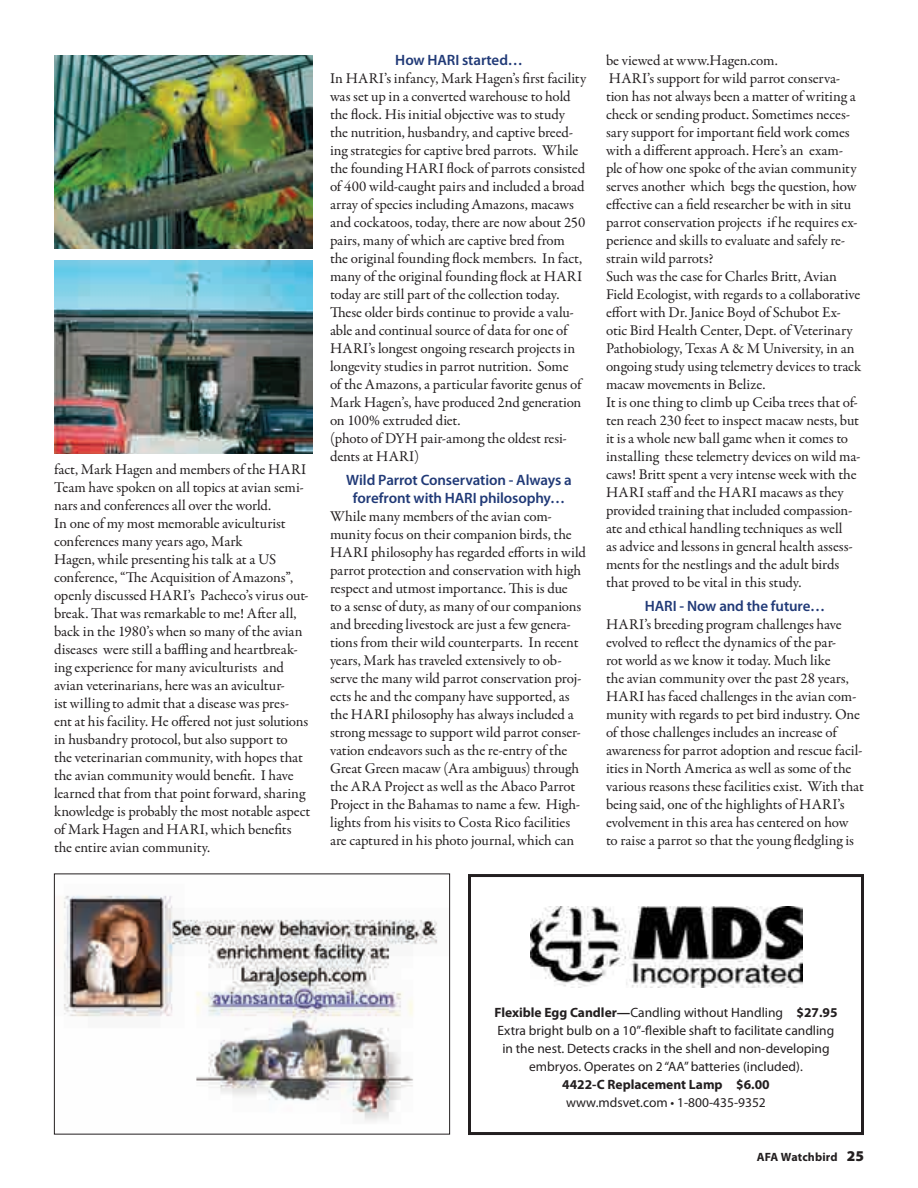
<style>
.page{position:relative;width:918px;height:1188px;background:#fff}
.page>*{position:absolute;margin:0;border:0;box-sizing:border-box;transform-origin:0 0}
.t1{font:15px/18px "Garamond Premr Pro";letter-spacing:-.005em;color:#231f20}
.t2{font:600 15px/18px "Myriad Pro";letter-spacing:-.01em;color:#213a77;text-align:center}
.t3{font:13.5px/18px "Myriad Pro";color:#231f20;text-align:center}
.t4{font:700 13.5px "Myriad Pro";color:#231f20}
.t5{font:700 12px "Myriad Pro";letter-spacing:.01em;color:#231f20}
.s1{font-weight:700}
.s2{font-weight:900;font-size:15px}
</style>
<div class="page">
<img style="left:63px;top:895px;width:375px;height:227px">
<div style="left:54px;top:874px;width:396px;height:261px;border:1px solid #231f20"></div>
<div style="left:468px;top:874px;width:396px;height:261px;border:3px solid #231f20"></div>
<img style="left:530px;top:907px;width:273px;height:81px">
<img style="left:54px;top:55px;width:258px;height:194px">
<img style="left:54px;top:260px;width:258px;height:194px">
<p class="t1" style="left:54px;top:460px;width:258px">fact, Mark Hagen and members of the HARI Team have spoken on all topics at avian semi&shy;nars and conferences all over the world.<br>In one of my most memorable aviculturist conferences many years ago, Mark<br>Hagen, while presenting his talk at a US conference, “The Acquisition of Amazons”, openly discussed HARI’s Pacheco’s virus out&shy;break. That was remarkable to me! After all, back in the 1980’s when so many of the avian diseases were still a baffling and heartbreak&shy;ing experience for many aviculturists and avian veterinarians, here was an avicultur-<br>ist willing to admit that a disease was pres&shy;ent at his facility. He offered not just solutions in husbandry protocol, but also support to<br>the veterinarian community, with hopes that the avian community would benefit. I have learned that from that point forward, sharing knowledge is probably the most notable aspect of Mark Hagen and HARI, which benefits the entire avian community.</p>
<p class="t2" style="left:395px;top:51px;width:129px">How HARI started…</p>
<p class="t1" style="left:330px;top:70px;width:258px">In HARI’s infancy, Mark Hagen’s first facility was set up in a converted warehouse to hold the flock. His initial objective was to study the nutrition, husbandry, and captive breed&shy;ing strategies for captive bred parrots. While the founding HARI flock of parrots consisted of 400 wild-caught pairs and included a broad array of species including Amazons, macaws and cockatoos, today, there are now about 250 pairs, many of which are captive bred from the original founding flock members. In fact, many of the original founding flock at HARI today are still part of the collection today.<br>These older birds continue to provide a valu&shy;able and continual source of data for one of HARI’s longest ongoing research projects in longevity studies in parrot nutrition. Some<br>of the Amazons, a particular favorite genus of Mark Hagen’s, have produced 2nd generation on 100% extruded diet.<br>(photo of DYH pair-among the oldest resi&shy;dents at HARI)</p>
<p class="t2" style="left:346px;top:471px;width:227px">Wild Parrot Conservation - Always a forefront with HARI philosophy…</p>
<p class="t1" style="left:330px;top:508px;width:258px">While many members of the avian com&shy;munity focus on their companion birds, the HARI philosophy has regarded efforts in wild parrot protection and conservation with high respect and utmost importance. This is due<br>to a sense of duty, as many of our companions and breeding livestock are just a few genera&shy;tions from their wild counterparts. In recent years, Mark has traveled extensively to ob&shy;serve the many wild parrot conservation proj&shy;ects he and the company have supported, as the HARI philosophy has always included a strong message to support wild parrot conser&shy;vation endeavors such as the re-entry of the Great Green macaw (Ara ambiguus) through the ARA Project as well as the Abaco Parrot Project in the Bahamas to name a few. High&shy;lights from his visits to Costa Rico facilities are captured in his photo journal, which can</p>
<p class="t1" style="left:606px;top:52px;width:257px">be viewed at www.Hagen.com.<br>HARI’s support for wild parrot conserva&shy;tion has not always been a matter of writing a check or sending product. Sometimes neces&shy;sary support for important field work comes with a different approach. Here’s an exam&shy;ple of how one spoke of the avian community serves another which begs the question, how effective can a field researcher be with in situ parrot conservation projects if he requires ex&shy;perience and skills to evaluate and safely re&shy;strain wild parrots?<br>Such was the case for Charles Britt, Avian Field Ecologist, with regards to a collaborative effort with Dr. Janice Boyd of Schubot Ex&shy;otic Bird Health Center, Dept. of Veterinary Pathobiology, Texas A &amp; M University, in an ongoing study using telemetry devices to track macaw movements in Belize.<br>It is one thing to climb up Ceiba trees that of&shy;ten reach 230 feet to inspect macaw nests, but it is a whole new ball game when it comes to installing these telemetry devices on wild ma&shy;caws! Britt spent a very intense week with the HARI staff and the HARI macaws as they provided training that included compassion&shy;ate and ethical handling techniques as well<br>as advice and lessons in general health assess&shy;ments for the nestlings and the adult birds that proved to be vital in this study.</p>
<p class="t2" style="left:645px;top:596px;width:182px">HARI - Now and the future…</p>
<p class="t1" style="left:606px;top:616px;width:259px">HARI’s breeding program challenges have evolved to reflect the dynamics of the par-<br>rot world as we know it today. Much like<br>the avian community over the past 28 years, HARI has faced challenges in the avian com&shy;munity with regards to pet bird industry. One of those challenges includes an increase of awareness for parrot adoption and rescue facil&shy;ities in North America as well as some of the various reasons these facilities exist. With that being said, one of the highlights of HARI’s evolvement in this area has centered on how to raise a parrot so that the young fledgling is</p>
<p class="t3" style="left:494px;top:1004px;width:345px"><span class="s1">Flexible Egg Candler—</span>Candling without Handling <span class="s1">$27.95<br></span>Extra bright bulb on a 10”-flexible shaft to facilitate candling in the nest. Detects cracks in the shell and non-developing embryos. Operates on 2 “AA” batteries (included).</p>
<p class="t4" style="left:562px;top:1076px;width:209px">4422-C Replacement Lamp $6.00</p>
<p class="t3" style="left:566px;top:1094px;width:201px">www.mdsvet.com • 1-800-435-9352</p>
<p class="t5" style="left:757px;top:1149px;width:109px">AFA Watchbird <span class="s2">25</span></p>
</div>
